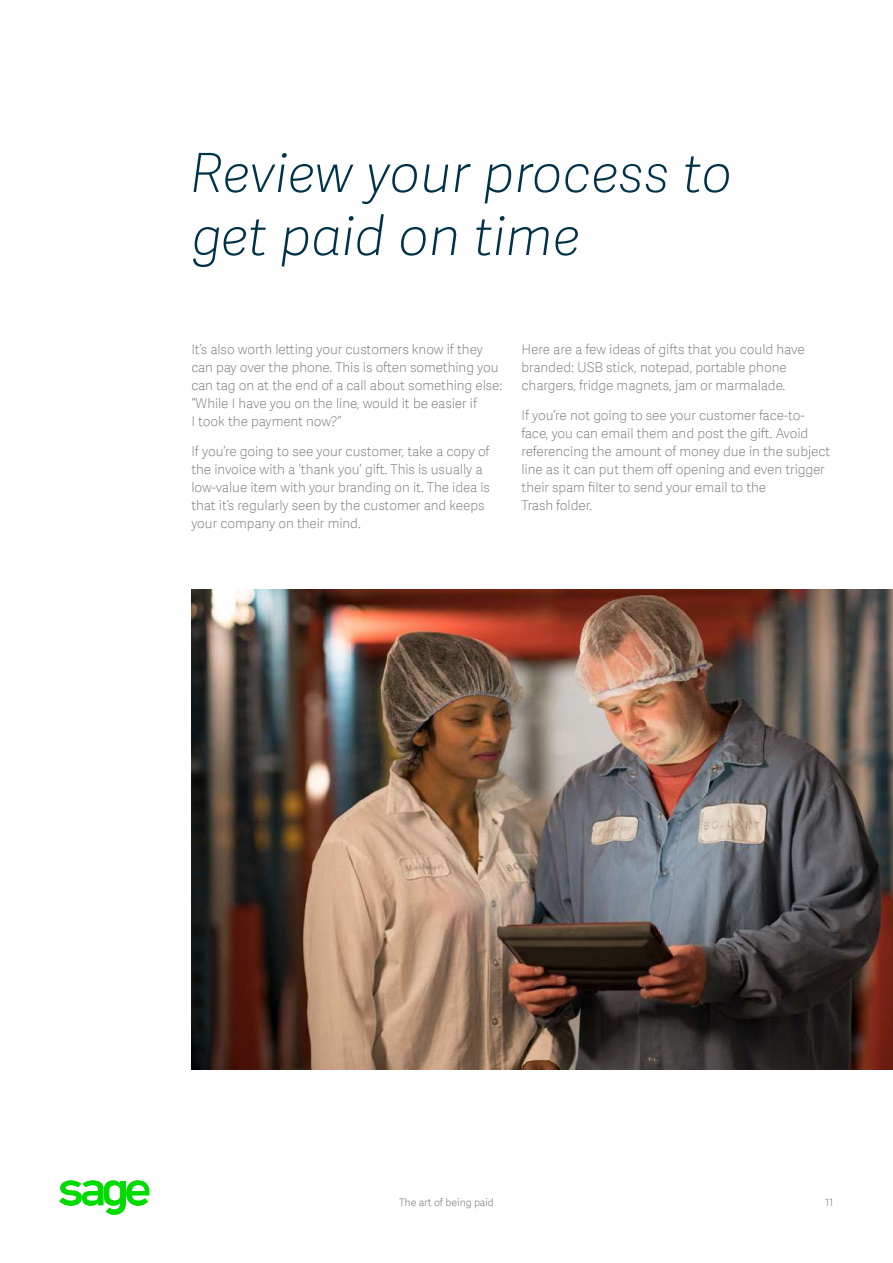
<style>
.page{position:relative;width:893px;height:1263px;background:#fff}
.page>*{position:absolute;margin:0;border:0;box-sizing:border-box;transform-origin:0 0}
.t1{font:italic 54px/63px "Adelle Sans SAGE Th";color:#003349}
.t2{font:13.5px/18px "Adelle Sans SAGE Th";letter-spacing:-.005em;color:#75787b}
.t3{font:10.5px "Adelle Sans SAGE Lt";letter-spacing:-.005em;color:#888b8d}
</style>
<div class="page">
<svg style="left:59px;top:1181px;width:91px;height:34px"></svg>
<img style="left:191px;top:590px;width:701px;height:480px">
<h1 class="t1" style="left:190px;top:139px;width:543px">Review your process to get paid on time</h1>
<p class="t2" style="left:191px;top:340px;width:312px">It’s also worth letting your customers know if they can pay over the phone. This is often something you can tag on at the end of a call about something else: “While I have you on the line, would it be easier if<br>I took the payment now?”</p>
<p class="t2" style="left:191px;top:442px;width:300px">If you’re going to see your customer, take a copy of the invoice with a ‘thank you’ gift. This is usually a low-value item with your branding on it. The idea is that it’s regularly seen by the customer and keeps your company on their mind.</p>
<p class="t2" style="left:521px;top:340px;width:285px">Here are a few ideas of gifts that you could have branded: USB stick, notepad, portable phone chargers, fridge magnets, jam or marmalade.</p>
<p class="t2" style="left:521px;top:406px;width:310px">If you’re not going to see your customer face-to&shy;face, you can email them and post the gift. Avoid referencing the amount of money due in the subject line as it can put them off opening and even trigger their spam filter to send your email to the<br>Trash folder.</p>
<p class="t3" style="left:399px;top:1195px;width:96px">The art of being paid</p>
<p class="t3" style="left:825px;top:1195px;width:10px">11</p>
</div>
